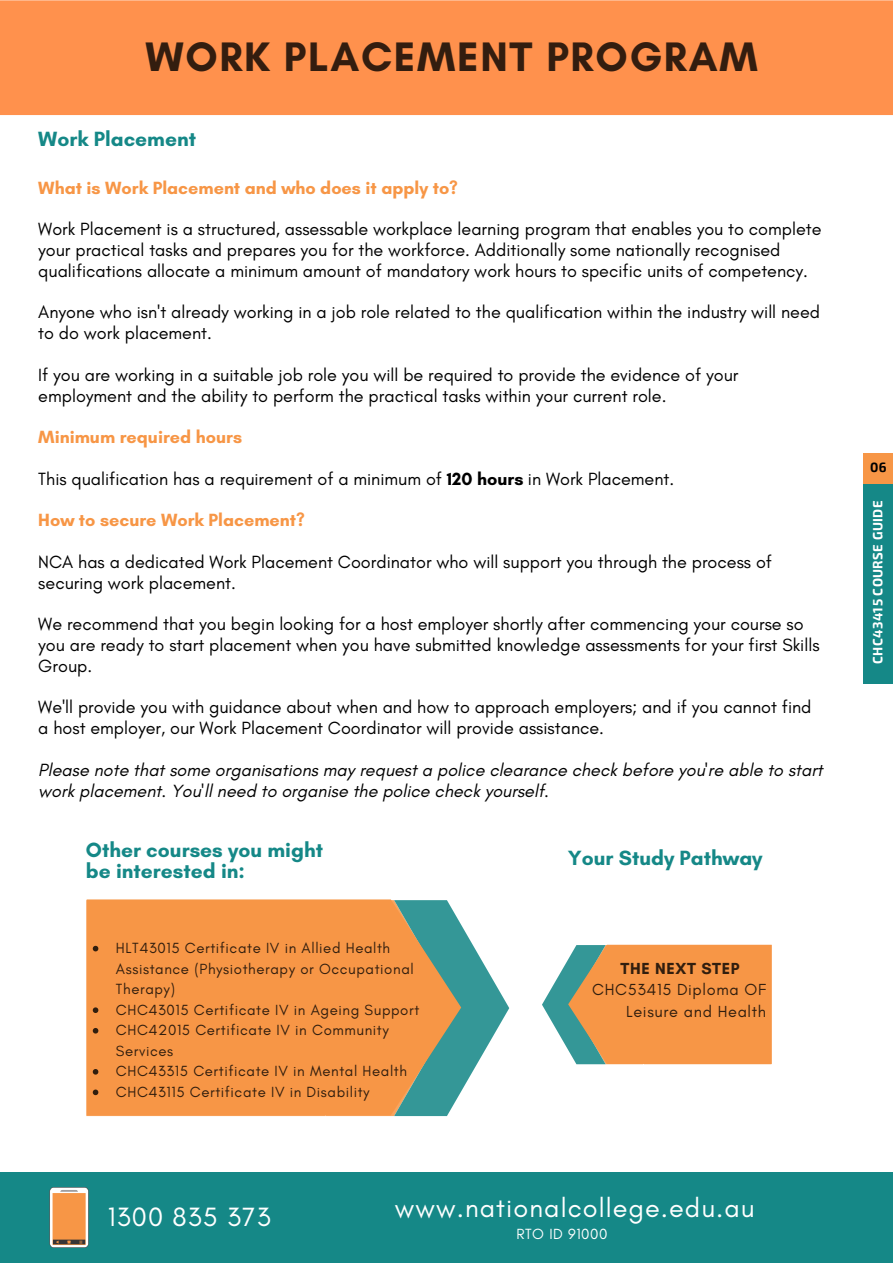
<style>
.page{position:relative;width:893px;height:1264px;background:#fff}
.page>*{position:absolute;margin:0;border:0;box-sizing:border-box;transform-origin:0 0}
.t1{font:700 42px "Glacial Indifference";letter-spacing:.04em;color:#000}
.t2{font:27px "Glacial Indifference";letter-spacing:.04em;color:#fff}
.t3{font:700 21px/21.9px "Glacial Indifference";color:#158887}
.t4{font:18px/20.7px "Glacial Indifference";color:#000}
.t5{font:italic 18px/20.7px "Glacial Indifference";color:#000}
.t6{font:700 18px "Glacial Indifference";color:#f79646}
.t7{font:16.35px/21.6px "Glacial Indifference";letter-spacing:.04em;color:#000;text-align:right}
.t8{font:700 16.35px "Glacial Indifference";letter-spacing:.04em;color:#000}
.t9{font:15px/20.5px "Glacial Indifference";letter-spacing:.04em;color:#000}
.t10{font:15px "Glacial Indifference";letter-spacing:.04em;color:#fff}
.t11{font:700 13.2px "Exo 2";letter-spacing:.03em;color:#fff}
.t12{font:700 13.2px "Exo 2";color:#000}
.s1{font-weight:700}
</style>
<div class="page">
<div style="left:0;top:0;width:892px;height:115px;background:#ff914d"></div>
<div style="left:863px;top:453px;width:29px;height:31px;background:#f79646"></div>
<div style="left:863px;top:484px;width:29px;height:199px;background:#158887"></div>
<svg style="left:542px;top:944px;width:229px;height:120px;background:#df9e5e"></svg>
<svg style="left:394px;top:924px;width:115px;height:192px"></svg>
<svg style="left:87px;top:899px;width:374px;height:216px;background:#e6964e"></svg>
<svg style="left:93px;top:945px;width:5px;height:6px"></svg>
<svg style="left:93px;top:1007px;width:5px;height:6px"></svg>
<svg style="left:93px;top:1027px;width:5px;height:6px"></svg>
<svg style="left:93px;top:1068px;width:5px;height:6px"></svg>
<svg style="left:93px;top:1089px;width:5px;height:6px"></svg>
<div style="left:0;top:1172px;width:892px;height:89px;background:#158887"></div>
<svg style="left:49px;top:1187px;width:40px;height:61px;background:#dfa26e"></svg>
<h1 class="t1" style="left:145px;top:32px;width:613px">WORK PLACEMENT PROGRAM</h1>
<p class="t3" style="left:38px;top:127px;width:159px">Work Placement</p>
<p class="t6" style="left:38px;top:177px;width:421px">What is Work Placement and who does it apply to?</p>
<p class="t4" style="left:38px;top:219px;width:784px">Work Placement is a structured, assessable workplace learning program that enables you to complete your practical tasks and prepares you for the workforce. Additionally some nationally recognised qualifications allocate a minimum amount of mandatory work hours to specific units of competency.</p>
<p class="t4" style="left:38px;top:302px;width:783px">Anyone who isn't already working in a job role related to the qualification within the industry will need to do work placement.</p>
<p class="t4" style="left:38px;top:364px;width:701px">If you are working in a suitable job role you will be required to provide the evidence of your employment and the ability to perform the practical tasks within your current role.</p>
<p class="t6" style="left:38px;top:426px;width:205px">Minimum required hours</p>
<p class="t4" style="left:38px;top:468px;width:637px">This qualification has a requirement of a minimum of <span class="s1">120 hours</span> in Work Placement.</p>
<p class="t6" style="left:38px;top:509px;width:268px">How to secure Work Placement?</p>
<p class="t4" style="left:38px;top:551px;width:735px">NCA has a dedicated Work Placement Coordinator who will support you through the process of securing work placement.</p>
<p class="t4" style="left:38px;top:613px;width:782px">We recommend that you begin looking for a host employer shortly after commencing your course so you are ready to start placement when you have submitted knowledge assessments for your first Skills<br>Group.</p>
<p class="t4" style="left:38px;top:696px;width:774px">We'll provide you with guidance about when and how to approach employers; and if you cannot find a host employer, our Work Placement Coordinator will provide assistance.</p>
<p class="t5" style="left:38px;top:759px;width:786px">Please note that some organisations may request a police clearance check before you're able to start work placement. You'll need to organise the police check yourself.</p>
<p class="t3" style="left:86px;top:838px;width:239px">Other courses you might be interested in:</p>
<p class="t9" style="left:116px;top:937px;width:305px">HLT43015 Certificate IV in Allied Health Assistance (Physiotherapy or Occupational Therapy)<br>CHC43015 Certificate IV in Ageing Support CHC42015 Certificate IV in Community Services<br>CHC43315 Certificate IV in Mental Health CHC43115 Certificate IV in Disability</p>
<p class="t3" style="left:567px;top:846px;width:196px">Your Study Pathway</p>
<p class="t8" style="left:620px;top:958px;width:121px">THE NEXT STEP</p>
<p class="t7" style="left:592px;top:978px;width:175px">CHC53415 Diploma OF<br>Leisure and Health</p>
<h2 class="t2" style="left:108px;top:1199px;width:164px">1300 835 373</h2>
<h2 class="t2" style="left:395px;top:1191px;width:361px">www.nationalcollege.edu.au</h2>
<h2 class="t2" style="left:301px;top:1201px;width:361px">www.nationalcollege.edu.au</h2>
<p class="t10" style="left:516px;top:1224px;width:93px">RTO ID 91000</p>
<p class="t12" style="left:870px;top:459px;width:18px">06</p>
<p class="t11" style="left:869px;top:663px;width:164px;rotate:-90deg">CHC43415 COURSE GUIDE</p>
</div>
